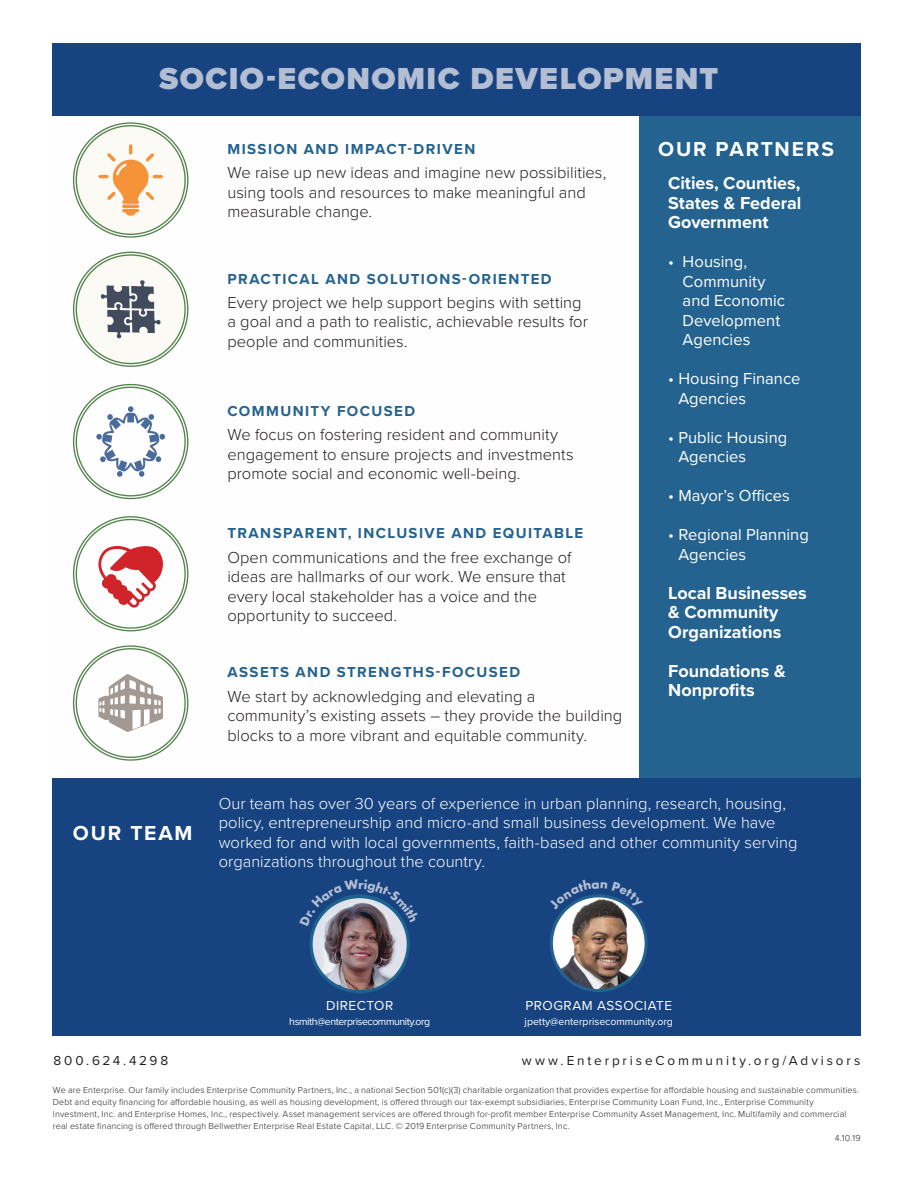
<style>
.page{position:relative;width:918px;height:1188px;background:#fff}
.page>*{position:absolute;margin:0;border:0;box-sizing:border-box;transform-origin:0 0}
.t1{font:900 31.5px "Proxima Nova";letter-spacing:.045em;color:#b4bed3}
.t2{font:700 21px "Proxima Nova";letter-spacing:.085em;color:#fff}
.t3{font:700 18px/19.5px "Proxima Nova";letter-spacing:-.005em;color:#fff}
.t4{font:300 16.5px/19.5px "Proxima Nova";color:#231f20}
.t5{font:300 16.5px/19.5px "Proxima Nova";color:#fff}
.t6{font:16.5px/19.5px "Proxima Nova";color:#fff}
.t7{font:700 15px "Proxima Nova";letter-spacing:.095em;color:#24628f}
.t8{font:13.5px "Proxima Nova";letter-spacing:.215em;color:#231f20}
.t9{font:13.5px "Proxima Nova";letter-spacing:.04em;color:#fff}
.t10{font:10.5px "Proxima Nova";letter-spacing:-.04em;color:#fff}
.t11{font:10.5px "Proxima Nova";color:#fff}
.t12{font:300 9px "Proxima Nova";letter-spacing:.02em;color:#231f20}
</style>
<div class="page">
<div style="left:52px;top:43px;width:809px;height:73px;background:#174481"></div>
<div style="left:639px;top:116px;width:222px;height:732px;background:#24628f"></div>
<div style="left:75px;top:254px;width:111px;height:111px;background:#fbfaf5;border-radius:50%"></div>
<svg style="left:101px;top:280px;width:60px;height:59px"></svg>
<div style="left:52px;top:779px;width:809px;height:257px;background:#174481"></div>
<img style="left:551px;top:896px;width:95px;height:95px;border-radius:47px">
<div style="left:550px;top:894px;width:98px;height:98px;border:3px solid #24628f;border-radius:50%"></div>
<div style="left:75px;top:124px;width:111px;height:112px;background:#fbfaf5;border-radius:50%"></div>
<svg style="left:98px;top:144px;width:65px;height:72px"></svg>
<svg style="left:96px;top:406px;width:69px;height:71px"></svg>
<svg style="left:98px;top:546px;width:65px;height:62px"></svg>
<svg style="left:98px;top:674px;width:65px;height:58px"></svg>
<svg style="left:311px;top:897px;width:97px;height:95px"></svg>
<img style="left:319px;top:926px;width:82px;height:66px">
<div style="left:310px;top:895px;width:100px;height:98px;border:3px solid #1e6390;border-radius:50%"></div>
<svg style="left:313px;top:894px;width:93px;height:32px"></svg>
<svg style="left:563px;top:894px;width:72px;height:16px"></svg>
<h1 class="t1" style="left:159px;top:55px;width:560px">SOCIO-ECONOMIC DEVELOPMENT</h1>
<h2 class="t2" style="left:73px;top:817px;width:121px">OUR TEAM</h2>
<h3 class="t7" style="left:227px;top:138px;width:249px">MISSION AND IMPACT-DRIVEN</h3>
<h3 class="t4" style="left:227px;top:162px;width:380px">We raise up new ideas and imagine new possibilities, using tools and resources to make meaningful and measurable change.</h3>
<h3 class="t7" style="left:227px;top:267px;width:326px">PRACTICAL AND SOLUTIONS-ORIENTED</h3>
<h3 class="t4" style="left:227px;top:292px;width:362px">Every project we help support begins with setting a goal and a path to realistic, achievable results for people and communities.</h3>
<h3 class="t7" style="left:227px;top:400px;width:189px">COMMUNITY FOCUSED</h3>
<h3 class="t4" style="left:227px;top:424px;width:348px">We focus on fostering resident and community engagement to ensure projects and investments promote social and economic well-being.</h3>
<h3 class="t7" style="left:227px;top:522px;width:357px">TRANSPARENT, INCLUSIVE AND EQUITABLE</h3>
<h3 class="t4" style="left:227px;top:546px;width:346px">Open communications and the free exchange of ideas are hallmarks of our work. We ensure that every local stakeholder has a voice and the opportunity to succeed.</h3>
<h3 class="t7" style="left:227px;top:661px;width:294px">ASSETS AND STRENGTHS-FOCUSED</h3>
<h3 class="t4" style="left:227px;top:685px;width:396px">We start by acknowledging and elevating a community’s existing assets – they provide the building blocks to a more vibrant and equitable community.</h3>
<h2 class="t2" style="left:658px;top:133px;width:177px">OUR PARTNERS</h2>
<h3 class="t3" style="left:668px;top:173px;width:135px;text-align:justify">Cities, Counties, States &amp; Federal Government</h3>
<h3 class="t6" style="left:683px;top:251px;width:104px;text-indent:-14px">• Housing,<br>Community and Economic<br>Development<br>Agencies</h3>
<h3 class="t6" style="left:678px;top:368px;width:124px;text-indent:-10px">• Housing Finance<br>Agencies</h3>
<h3 class="t6" style="left:678px;top:427px;width:110px;text-indent:-10px">• Public Housing<br>Agencies</h3>
<h3 class="t6" style="left:668px;top:485px;width:123px">• Mayor’s Offices</h3>
<h3 class="t6" style="left:678px;top:524px;width:132px;text-indent:-10px">• Regional Planning<br>Agencies</h3>
<h3 class="t3" style="left:668px;top:582px;width:140px">Local Businesses &amp; Community<br>Organizations</h3>
<h3 class="t3" style="left:668px;top:660px;width:119px">Foundations &amp;<br>Nonprofits</h3>
<p class="t5" style="left:219px;top:793px;width:580px">Our team has over 30 years of experience in urban planning, research, housing, policy, entrepreneurship and micro-and small business development. We have worked for and with local governments, faith-based and other community serving organizations throughout the country.</p>
<h3 class="t9" style="left:326px;top:995px;width:69px">DIRECTOR</h3>
<p class="t10" style="left:289px;top:1013px;width:142px">hsmith@enterprisecommunity.org</p>
<h3 class="t9" style="left:525px;top:995px;width:148px">PROGRAM ASSOCIATE</h3>
<p class="t11" style="left:525px;top:1013px;width:150px">jpetty@enterprisecommunity.org</p>
<h3 class="t8" style="left:53px;top:1050px;width:116px">800.624.4298</h3>
<h3 class="t8" style="left:522px;top:1050px;width:340px">www.EnterpriseCommunity.org/Advisors</h3>
<p class="t12" style="left:53px;top:1083px;width:808px">We are Enterprise. Our family includes Enterprise Community Partners, Inc., a national Section 501(c)(3) charitable organization that provides expertise for affordable housing and sustainable communities.</p>
<p class="t12" style="left:53px;top:1095px;width:762px">Debt and equity financing for affordable housing, as well as housing development, is offered through our tax-exempt subsidiaries, Enterprise Community Loan Fund, Inc., Enterprise Community</p>
<p class="t12" style="left:53px;top:1107px;width:795px">Investment, Inc. and Enterprise Homes, Inc., respectively. Asset management services are offered through for-profit member Enterprise Community Asset Management, Inc. Multifamily and commercial</p>
<p class="t12" style="left:53px;top:1119px;width:518px">real estate financing is offered through Bellwether Enterprise Real Estate Capital, LLC. © 2019 Enterprise Community Partners, Inc.</p>
<p class="t12" style="left:835px;top:1131px;width:27px">4.10.19</p>
</div>
